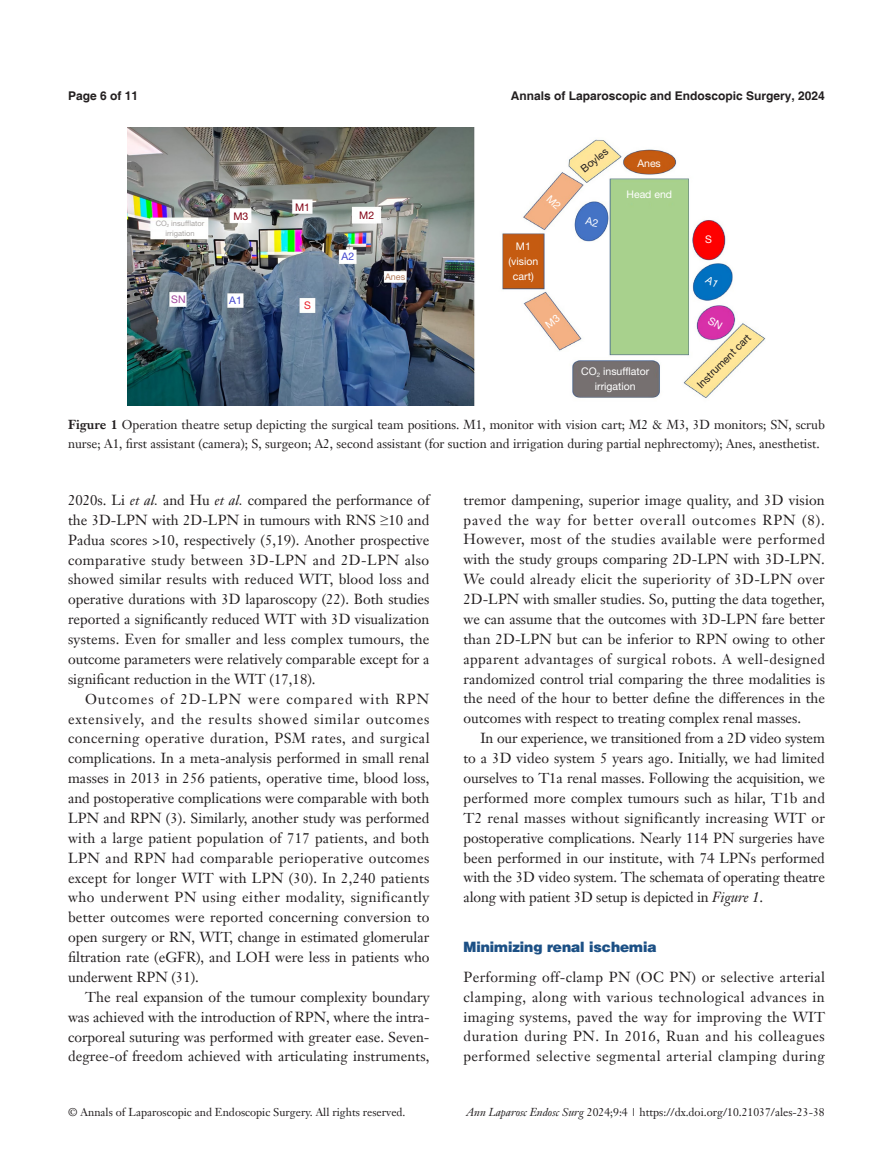
<style>
.page{position:relative;width:893px;height:1170px;background:#fff}
.page>*{position:absolute;margin:0;border:0;box-sizing:border-box;transform-origin:0 0}
.t1{font:14.25px/19.8px "Janson Text LT";color:#231f20;text-align:justify}
.t2{font:900 14.25px "Helvetica";color:#1c5085}
.t3{font:12.75px/19.5px "Janson Text LT";color:#231f20}
.t4{font:700 12px "Helvetica";color:#231f20}
.t5{font:11.25px "Janson Text LT";color:#231f20}
.t6{font:10.5px/15px "Helvetica Neue LT Pro";color:#fff;text-align:center}
.t7{font:10.5px "Helvetica Neue LT Pro";color:#231f20}
.t8{font:10.5px "Helvetica Neue LT Pro";color:#810013}
.t9{font:10.5px "Helvetica Neue LT Pro";color:#4346ce}
.t10{font:10.5px "Helvetica Neue LT Pro";color:#a2469c}
.t11{font:10.5px "Helvetica Neue LT Pro";color:#e91d27}
.t12{font:9px "Helvetica Neue LT Pro";color:#b47e5f}
.t13{font:7.5px/10.5px "Helvetica Neue LT Pro";color:#a7a4a2;text-align:center}
.s1{font-weight:700}
.s2{font-style:italic}
.s3{font-family:"Times New Roman"}
</style>
<div class="page">
<img style="left:128px;top:128px;width:637px;height:277px">
<svg style="left:585px;top:217px;width:13px;height:10px"></svg>
<svg style="left:705px;top:275px;width:13px;height:12px"></svg>
<svg style="left:707px;top:316px;width:16px;height:13px"></svg>
<svg style="left:546px;top:195px;width:15px;height:15px"></svg>
<svg style="left:545px;top:314px;width:15px;height:14px"></svg>
<p class="t4" style="left:68px;top:88px;width:72px">Page 6 of 11</p>
<p class="t4" style="left:511px;top:88px;width:316px">Annals of Laparoscopic and Endoscopic Surgery, 2024</p>
<p class="t13" style="left:156px;top:217px;width:50px">CO<sub>2</sub> insufflator irrigation</p>
<p class="t8" style="left:233px;top:209px;width:16px">M3</p>
<p class="t10" style="left:171px;top:293px;width:16px">SN</p>
<p class="t9" style="left:229px;top:294px;width:14px">A1</p>
<p class="t8" style="left:295px;top:201px;width:16px">M1</p>
<p class="t11" style="left:304px;top:299px;width:8px">S</p>
<p class="t8" style="left:359px;top:209px;width:16px">M2</p>
<p class="t9" style="left:342px;top:250px;width:14px">A2</p>
<p class="t12" style="left:385px;top:271px;width:22px">Anes</p>
<p class="t6" style="left:508px;top:238px;width:31px">M1 (vision cart)</p>
<p class="t7" style="left:578px;top:165px;width:33px;rotate:-39deg">Boyles</p>
<p class="t6" style="left:637px;top:155px;width:25px">Anes</p>
<p class="t6" style="left:626px;top:187px;width:47px">Head end</p>
<p class="t6" style="left:705px;top:232px;width:8px">S</p>
<p class="t6" style="left:581px;top:364px;width:69px">CO<sub>2</sub> insufflator irrigation</p>
<p class="t7" style="left:694px;top:381px;width:73px;rotate:-45deg">Instrument cart</p>
<p class="t3" style="left:68px;top:414px;width:758px"><span class="s1">Figure 1</span> Operation theatre setup depicting the surgical team positions. M1, monitor with vision cart; M2 &amp; M3, 3D monitors; SN, scrub nurse; A1, first assistant (camera); S, surgeon; A2, second assistant (for suction and irrigation during partial nephrectomy); Anes, anesthetist.</p>
<p class="t1" style="left:68px;top:490px;width:363px">2020s. Li <span class="s2">et al.</span> and Hu <span class="s2">et al.</span> compared the performance of the 3D-LPN with 2D-LPN in tumours with RNS <span class="s3">≥</span>10 and Padua scores &gt;10, respectively (5,19). Another prospective comparative study between 3D-LPN and 2D-LPN also showed similar results with reduced WIT, blood loss and operative durations with 3D laparoscopy (22). Both studies reported a significantly reduced WIT with 3D visualization systems. Even for smaller and less complex tumours, the outcome parameters were relatively comparable except for a significant reduction in the WIT (17,18).</p>
<p class="t1" style="left:68px;top:688px;width:363px;text-indent:17px">Outcomes of 2D-LPN were compared with RPN extensively, and the results showed similar outcomes concerning operative duration, PSM rates, and surgical complications. In a meta-analysis performed in small renal masses in 2013 in 256 patients, operative time, blood loss, and postoperative complications were comparable with both LPN and RPN (3). Similarly, another study was performed with a large patient population of 717 patients, and both LPN and RPN had comparable perioperative outcomes except for longer WIT with LPN (30). In 2,240 patients who underwent PN using either modality, significantly better outcomes were reported concerning conversion to open surgery or RN, WIT, change in estimated glomerular filtration rate (eGFR), and LOH were less in patients who underwent RPN (31).</p>
<p class="t1" style="left:68px;top:986px;width:363px;text-indent:17px">The real expansion of the tumour complexity boundary was achieved with the introduction of RPN, where the intra&shy;corporeal suturing was performed with greater ease. Seven&shy;degree-of freedom achieved with articulating instruments,</p>
<p class="t1" style="left:463px;top:489px;width:363px">tremor dampening, superior image quality, and 3D vision paved the way for better overall outcomes RPN (8).<br>However, most of the studies available were performed with the study groups comparing 2D-LPN with 3D-LPN.<br>We could already elicit the superiority of 3D-LPN over 2D-LPN with smaller studies. So, putting the data together, we can assume that the outcomes with 3D-LPN fare better than 2D-LPN but can be inferior to RPN owing to other apparent advantages of surgical robots. A well-designed randomized control trial comparing the three modalities is the need of the hour to better define the differences in the outcomes with respect to treating complex renal masses.</p>
<p class="t1" style="left:463px;top:728px;width:363px;text-indent:17px">In our experience, we transitioned from a 2D video system to a 3D video system 5 years ago. Initially, we had limited ourselves to T1a renal masses. Following the acquisition, we performed more complex tumours such as hilar, T1b and T2 renal masses without significantly increasing WIT or postoperative complications. Nearly 114 PN surgeries have been performed in our institute, with 74 LPNs performed with the 3D video system. The schemata of operating theatre along with patient 3D setup is depicted in <span class="s2">Figure 1</span>.</p>
<p class="t2" style="left:463px;top:937px;width:195px">Minimizing renal ischemia</p>
<p class="t1" style="left:463px;top:966px;width:363px">Performing off-clamp PN (OC PN) or selective arterial clamping, along with various technological advances in imaging systems, paved the way for improving the WIT duration during PN. In 2016, Ruan and his colleagues performed selective segmental arterial clamping during</p>
<p class="t5" style="left:68px;top:1104px;width:339px">© Annals of Laparoscopic and Endoscopic Surgery. All rights reserved.</p>
<p class="t5" style="left:466px;top:1104px;width:360px"><span class="s2">Ann Laparosc Endosc Surg</span> 2024;9:4 | https://dx.doi.org/10.21037/ales-23-38</p>
</div>
